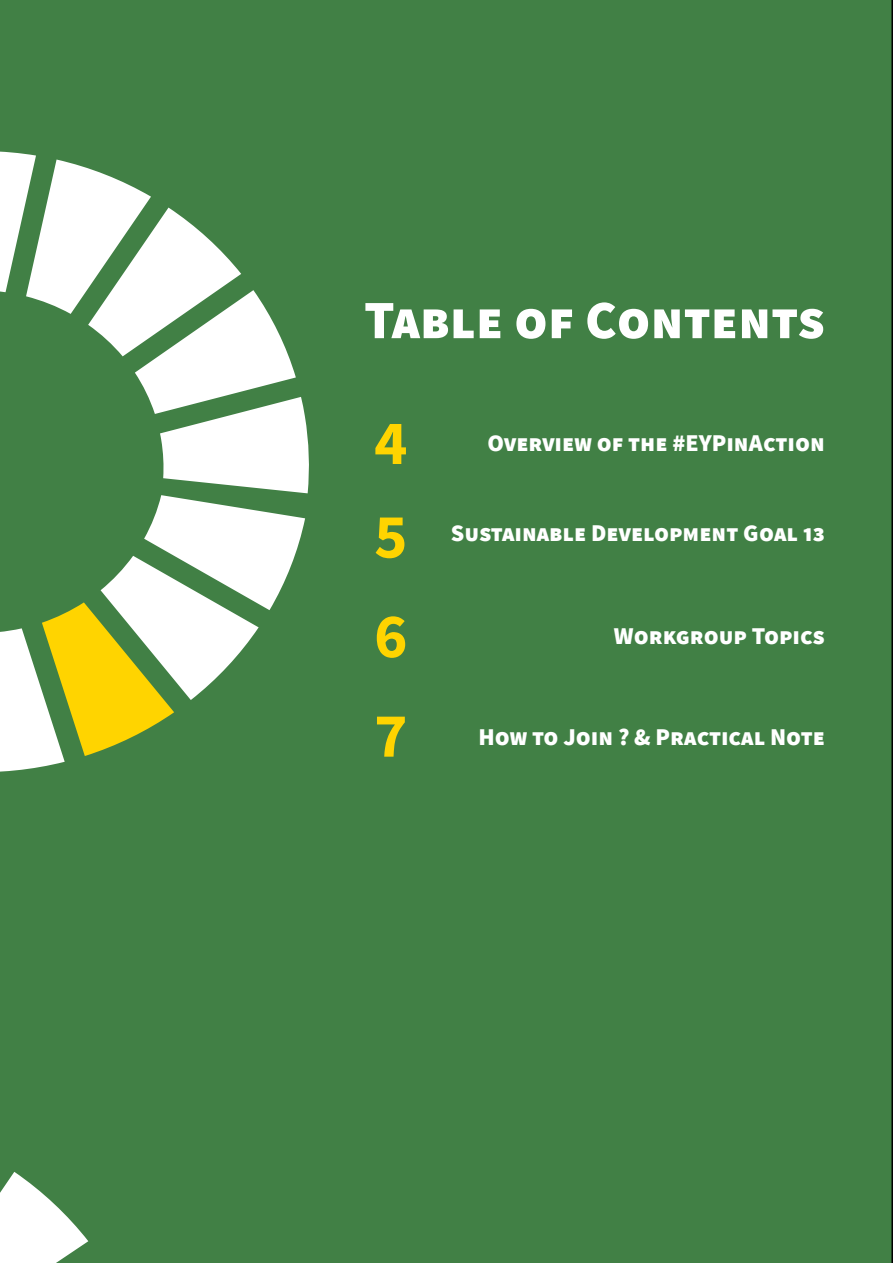
<style>
.page{position:relative;width:893px;height:1263px;background:#418045}
.page>*{position:absolute;margin:0;border:0;box-sizing:border-box;transform-origin:0 0}
.t1{font:700 63px/99.6px "Source Sans Pro";color:#ffd400}
.t2{font:900 54px "Source Sans Pro";letter-spacing:-.01em;color:#fff}
.t3{font:900 24px "Source Sans Pro";color:#fff}
</style>
<div class="page">
<svg style="left:0;top:149px;width:310px;height:624px"></svg>
<svg style="left:0;top:1172px;width:88px;height:91px"></svg>
<h2 class="t2" style="left:364px;top:283px;width:462px">Table of Contents</h2>
<h1 class="t1" style="left:374px;top:392px;width:35px">4</h1>
<p class="t3" style="left:488px;top:426px;width:339px">Overview of the #EYPinAction</p>
<h1 class="t1" style="left:374px;top:486px;width:35px">5</h1>
<p class="t3" style="left:451px;top:516px;width:375px">Sustainable Development Goal 13</p>
<h1 class="t1" style="left:374px;top:585px;width:35px">6<br>7</h1>
<p class="t3" style="left:614px;top:619px;width:213px">Workgroup Topics</p>
<p class="t3" style="left:479px;top:720px;width:348px">How to Join ? &amp; Practical Note</p>
</div>
